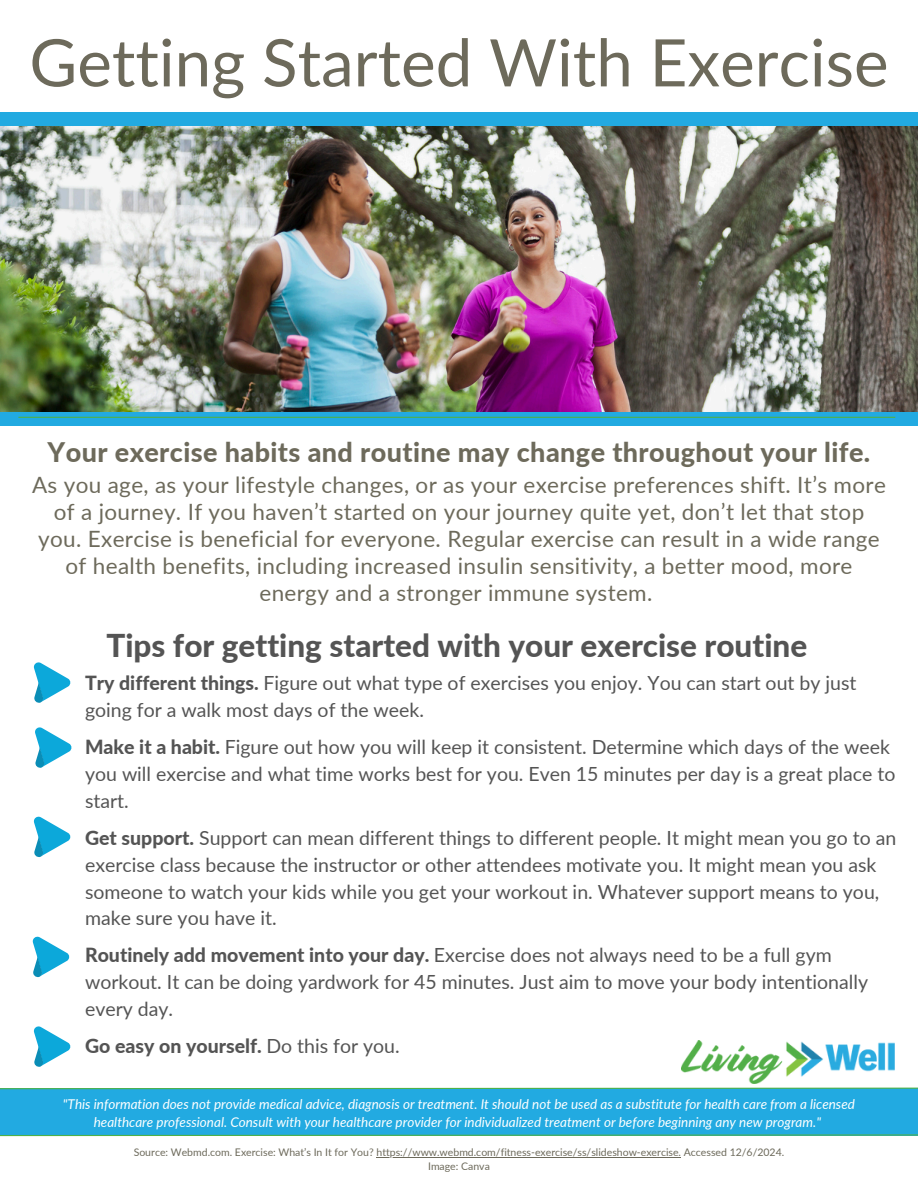
<style>
.page{position:relative;width:918px;height:1188px;background:#fff}
.page>*{position:absolute;margin:0;border:0;box-sizing:border-box;transform-origin:0 0}
.t1{font:65.55px "Lato";color:#6d6a5b}
.t2{font:800 31.5px "Lato";color:#545454}
.t3{font:800 27px "Lato";letter-spacing:.015em;color:#6d6a5b}
.t4{font:22.5px/27px "Lato";letter-spacing:.015em;color:#6d6a5b;text-align:center}
.t5{font:19.5px/26.8px "Lato";color:#545454}
.t6{font:800 19.5px "Lato";color:#545454}
.t7{font:italic 13.5px/18px "Lato";color:#fff;text-align:center}
.t8{font:10.5px "Lato";color:#6d6a5b}
.s1{font-weight:800}
.s2{font-weight:400}
</style>
<div class="page">
<div style="left:0;top:1088px;width:918px;height:48px;background:#22aae1"></div>
<svg style="left:0;top:1087px;width:918px;height:3px"></svg>
<div style="left:0;top:112px;width:918px;height:314px;background:#22aae1"></div>
<img style="left:0;top:127px;width:918px;height:284px">
<hr style="left:18px;top:417px;width:877px;height:1px;background:#4fb148">
<svg style="left:33px;top:662px;width:38px;height:41px"></svg>
<svg style="left:35px;top:727px;width:37px;height:41px"></svg>
<svg style="left:33px;top:816px;width:38px;height:42px"></svg>
<svg style="left:32px;top:936px;width:38px;height:42px"></svg>
<svg style="left:33px;top:1026px;width:38px;height:41px"></svg>
<svg style="left:0;top:1134px;width:918px;height:3px"></svg>
<img style="left:681px;top:1041px;width:214px;height:42px">
<hr style="left:377px;top:1157px;width:304px;height:1px;background:#6d6a5b">
<p class="t1" style="left:29px;top:22px;width:861px">Getting Started With Exercise</p>
<h1 class="t3" style="left:48px;top:436px;width:824px">Your exercise habits and routine may change throughout your life.</h1>
<p class="t4" style="left:32px;top:470px;width:855px">As you age, as your lifestyle changes, or as your exercise preferences shift. It’s more of a journey. If you haven’t started on your journey quite yet, don’t let that stop you. Exercise is beneficial for everyone. Regular exercise can result in a wide range of health benefits, including increased insulin sensitivity, a better mood, more energy and a stronger immune system.</p>
<h2 class="t2" style="left:106px;top:626px;width:702px">Tips for getting started with your exercise routine</h2>
<p class="t5" style="left:85px;top:669px;width:773px"><span class="s1">Try different things.</span> Figure out what type of exercises you enjoy. You can start out by just going for a walk most days of the week.</p>
<p class="t5" style="left:85px;top:733px;width:812px"><span class="s1">Make it a habit.</span> Figure out how you will keep it consistent. Determine which days of the week you will exercise and what time works best for you. Even 15 minutes per day is a great place to start.</p>
<p class="t5" style="left:85px;top:824px;width:813px"><span class="s1">Get support.</span> Support can mean different things to different people. It might mean you go to an exercise class because the instructor or other attendees motivate you. It might mean you ask someone to watch your kids while you get your workout in. Whatever support means to you, make sure you have it.</p>
<p class="t5" style="left:85px;top:941px;width:785px"><span class="s1">Routinely add movement into your day.</span> Exercise does not always need to be a full gym workout. It can be doing yardwork for 45 minutes. Just aim to move your body intentionally every day.</p>
<p class="t6" style="left:85px;top:1034px;width:316px">Go easy on yourself. <span class="s2">Do this for you.</span></p>
<p class="t7" style="left:63px;top:1095px;width:794px">"This information does not provide medical advice, diagnosis or treatment. It should not be used as a substitute for health care from a licensed healthcare professional. Consult with your healthcare provider for individualized treatment or before beginning any new program."</p>
<h3 class="t8" style="left:134px;top:1145px;width:652px">Source: Webmd.com. Exercise: What’s In It for You? https://www.webmd.com/fitness-exercise/ss/slideshow-exercise. Accessed 12/6/2024.</h3>
<p class="t8" style="left:428px;top:1159px;width:63px">Image: Canva</p>
</div>
